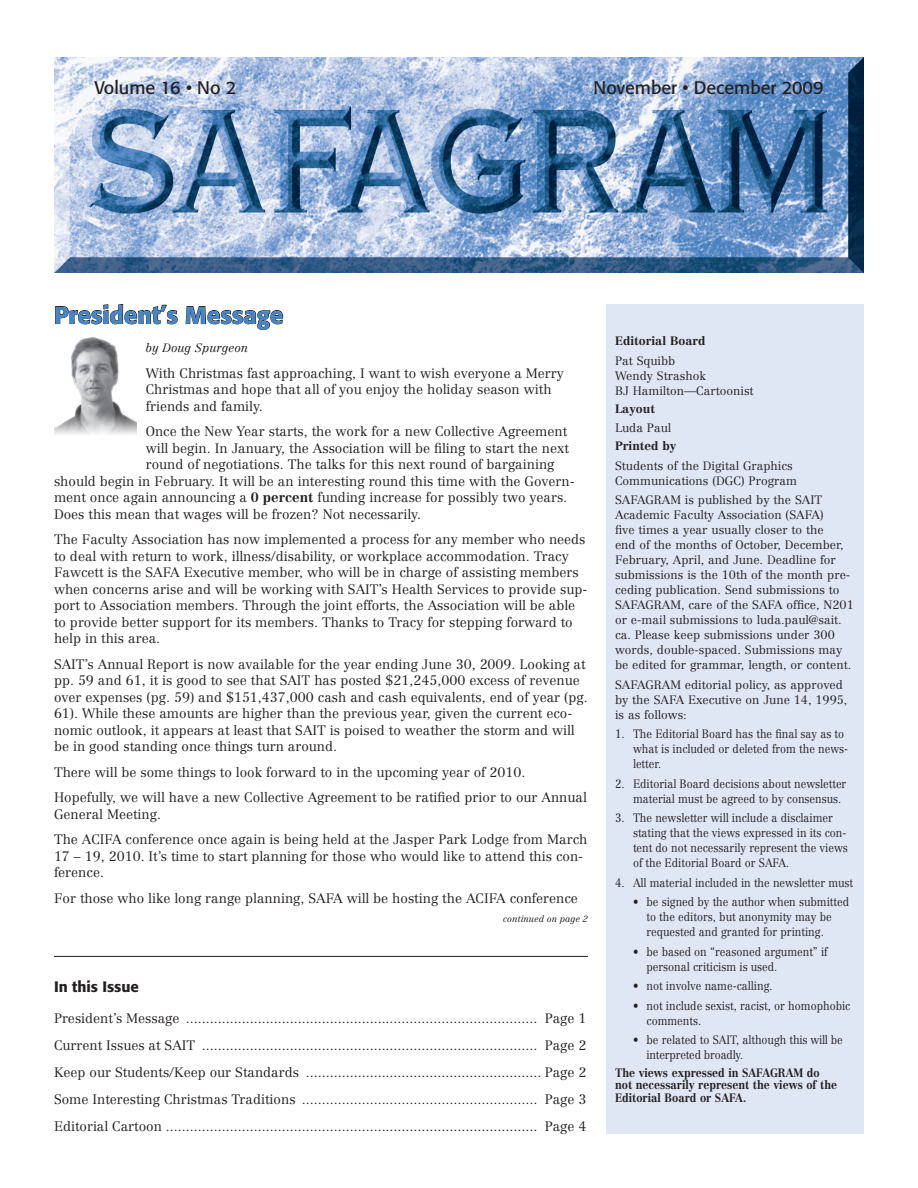
<style>
.page{position:relative;width:918px;height:1188px;background:#fff}
.page>*{position:absolute;margin:0;border:0;box-sizing:border-box;transform-origin:0 0}
.Headline-Main_C{font:500 24px "Formata";color:#4485c6}
.Body{font:18px "Formata";color:#231f20}
.Subhead_2{font:500 15px "Formata";color:#231f20}
.Body-2{font:300 13.5px/16.5px "Centennial";color:#231f20}
.In_this_Issue{font:300 13.5px "Centennial";color:#231f20}
.MH_body_text_1b{font:300 12px/15px "Centennial";color:#231f20}
.MH_Body{font:300 12px/15px "Centennial";color:#231f20;scale:.9 1}
.MH_body{font:300 12px/15px "Centennial";color:#231f20;scale:.9 1}
.MH_Body_Bold{font:700 12px/12.8px "Centennial";color:#231f20;scale:.9 1}
.MH_heading{font:700 12px "Centennial";color:#231f20}
.MH_body_text_1a{font:300 12px "Centennial";color:#231f20}
.byline{font:italic 300 12px "Centennial";color:#231f20}
.continued_to{font:italic 300 9px "Centennial";color:#231f20}
.s1{font-weight:700}
</style>
<div class="page">
<img style="left:54px;top:57px;width:810px;height:216px">
<hr style="left:54px;top:956px;width:534px;height:1px;background:#231f20">
<svg style="left:55px;top:304px;width:123px;height:21px"></svg>
<svg style="left:185px;top:270px;width:98px;height:60px"></svg>
<div style="left:606px;top:304px;width:258px;height:830px;background:#dfe7f4"></div>
<img style="left:54px;top:337px;width:83px;height:97px">
<p class="Body" style="left:94px;top:77px;width:143px">Volume 16 • No 2</p>
<p class="Body" style="left:594px;top:77px;width:231px">November • December 2009</p>
<p class="Headline-Main_C" style="left:54px;top:300px;width:231px">President’s Message</p>
<p class="byline" style="left:146px;top:341px;width:104px">by Doug Spurgeon</p>
<p class="Body-2" style="left:146px;top:365px;width:420px">With Christmas fast approaching, I want to wish everyone a Merry<br>Christmas and hope that all of you enjoy the holiday season with friends and family.</p>
<p class="Body-2" style="left:146px;top:423px;width:423px">Once the New Year starts, the work for a new Collective Agreement</p>
<p class="Body-2" style="left:146px;top:440px;width:425px">will begin. In January, the Association will be filing to start the next</p>
<p class="Body-2" style="left:146px;top:456px;width:410px">round of negotiations. The talks for this next round of bargaining</p>
<p class="Body-2" style="left:54px;top:473px;width:522px">should begin in February. It will be an interesting round this time with the Govern-</p>
<p class="Body-2" style="left:54px;top:489px;width:515px">ment once again announcing a <span class="s1">0 percent</span> funding increase for possibly two years.</p>
<p class="Body-2" style="left:54px;top:506px;width:369px">Does this mean that wages will be frozen? Not necessarily.</p>
<p class="Body-2" style="left:54px;top:531px;width:535px">The Faculty Association has now implemented a process for any member who needs to deal with return to work, illness/disability, or workplace accommodation. Tracy Fawcett is the SAFA Executive member, who will be in charge of assisting members when concerns arise and will be working with SAIT’s Health Services to provide sup&shy;port to Association members. Through the joint efforts, the Association will be able to provide better support for its members. Thanks to Tracy for stepping forward to help in this area.</p>
<p class="Body-2" style="left:54px;top:656px;width:535px">SAIT’s Annual Report is now available for the year ending June 30, 2009. Looking at pp. 59 and 61, it is good to see that SAIT has posted $21,245,000 excess of revenue over expenses (pg. 59) and $151,437,000 cash and cash equivalents, end of year (pg.<br>61). While these amounts are higher than the previous year, given the current eco&shy;nomic outlook, it appears at least that SAIT is poised to weather the storm and will be in good standing once things turn around.</p>
<p class="Body-2" style="left:54px;top:764px;width:473px">There will be some things to look forward to in the upcoming year of 2010.</p>
<p class="Body-2" style="left:54px;top:789px;width:534px">Hopefully, we will have a new Collective Agreement to be ratified prior to our Annual<br>General Meeting.</p>
<p class="Body-2" style="left:54px;top:831px;width:535px">The ACIFA conference once again is being held at the Jasper Park Lodge from March<br>17 – 19, 2010. It’s time to start planning for those who would like to attend this con&shy;ference.</p>
<p class="Body-2" style="left:54px;top:890px;width:525px">For those who like long range planning, SAFA will be hosting the ACIFA conference</p>
<p class="continued_to" style="left:503px;top:913px;width:87px">continued on page 2</p>
<p class="Subhead_2" style="left:54px;top:977px;width:87px">In this Issue</p>
<p class="In_this_Issue" style="left:54px;top:1010px;width:534px">President’s Message ........................................................................................ Page 1</p>
<p class="In_this_Issue" style="left:54px;top:1037px;width:534px">Current Issues at SAIT .................................................................................... Page 2</p>
<p class="In_this_Issue" style="left:54px;top:1064px;width:534px">Keep our Students/Keep our Standards ........................................................... Page 2</p>
<p class="In_this_Issue" style="left:54px;top:1091px;width:534px">Some Interesting Christmas Traditions ........................................................... Page 3</p>
<p class="In_this_Issue" style="left:54px;top:1118px;width:534px">Editorial Cartoon ............................................................................................. Page 4</p>
<p class="MH_heading" style="left:615px;top:334px;width:92px">Editorial Board</p>
<p class="MH_body_text_1a" style="left:615px;top:354px;width:62px">Pat Squibb</p>
<p class="MH_body_text_1a" style="left:615px;top:369px;width:93px">Wendy Strashok</p>
<p class="MH_body_text_1b" style="left:615px;top:383px;width:140px">BJ Hamilton—Cartoonist</p>
<p class="MH_heading" style="left:615px;top:402px;width:42px">Layout</p>
<p class="MH_body_text_1b" style="left:615px;top:421px;width:58px">Luda Paul</p>
<p class="MH_heading" style="left:615px;top:439px;width:63px">Printed by</p>
<p class="MH_body_text_1b" style="left:615px;top:458px;width:184px">Students of the Digital Graphics<br>Communications (DGC) Program</p>
<p class="MH_body_text_1b" style="left:615px;top:493px;width:240px">SAFAGRAM is published by the SAIT Academic Faculty Association (SAFA)<br>five times a year usually closer to the<br>end of the months of October, December, February, April, and June. Deadline for submissions is the 10th of the month pre&shy;ceding publication. Send submissions to SAFAGRAM, care of the SAFA office, N201 or e-mail submissions to luda.paul@sait. ca. Please keep submissions under 300 words, double-spaced. Submissions may be edited for grammar, length, or content.</p>
<p class="MH_body_text_1b" style="left:615px;top:677px;width:234px">SAFAGRAM editorial policy, as approved by the SAFA Executive on June 14, 1995, is as follows:</p>
<p class="MH_Body" style="left:633px;top:727px;width:241px;text-indent:-18px">1. The Editorial Board has the final say as to what is included or deleted from the news&shy;letter.</p>
<p class="MH_Body" style="left:633px;top:776px;width:239px;text-indent:-18px">2. Editorial Board decisions about newsletter material must be agreed to by consensus.</p>
<p class="MH_Body" style="left:633px;top:811px;width:240px;text-indent:-18px">3. The newsletter will include a disclaimer stating that the views expressed in its con&shy;tent do not necessarily represent the views of the Editorial Board or SAFA.</p>
<p class="MH_Body" style="left:615px;top:875px;width:266px">4. All material included in the newsletter must</p>
<p class="MH_body" style="left:646px;top:895px;width:227px;text-indent:-14px">• be signed by the author when submitted to the editors, but anonymity may be requested and granted for printing.</p>
<p class="MH_body" style="left:646px;top:944px;width:203px;text-indent:-14px">• be based on “reasoned argument” if personal criticism is used.</p>
<p class="MH_body" style="left:633px;top:979px;width:157px">• not involve name-calling.</p>
<p class="MH_body" style="left:646px;top:998px;width:228px;text-indent:-14px">• not include sexist, racist, or homophobic comments.</p>
<p class="MH_body" style="left:646px;top:1033px;width:219px;text-indent:-14px">• be related to SAIT, although this will be interpreted broadly.</p>
<p class="MH_Body_Bold" style="left:615px;top:1066px;width:248px">The views expressed in SAFAGRAM do not necessarily represent the views of the<br>Editorial Board or SAFA.</p>
</div>
